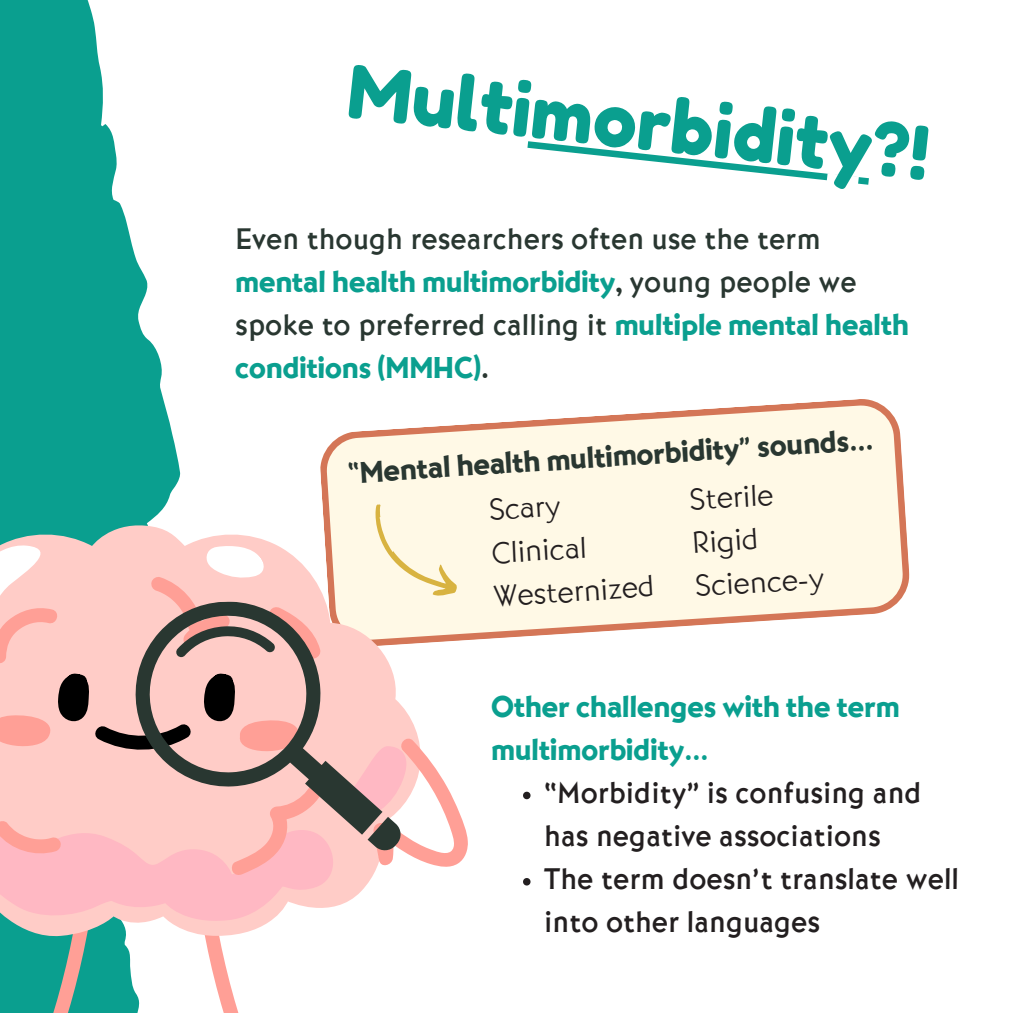
<style>
.page{position:relative;width:1013px;height:1013px;background:#fff}
.page>*{position:absolute;margin:0;border:0;box-sizing:border-box;transform-origin:0 0}
.t1{font:73.5px "Fredoka One";color:#0a9f8f}
.t2{font:500 31.25px/43.1px "Bernhard Got URW";color:#293731}
.t3{font:500 31.25px/43.1px "Bernhard Got URW";color:#231f20}
.t4{font:300 31.25px "Bernhard Got URW";color:#231f20}
.t5{font:31.25px/43.1px "Bernhard Got URW Hea";color:#0a9f8f}
.t6{font:31.25px "Bernhard Got URW Hea";color:#293731}
.s1{font-family:"Bernhard Got URW Hea";font-weight:400;color:#0a9f8f}
.s2{font-family:"Bernhard Got URW Hea";font-weight:400}
</style>
<div class="page">
<svg style="left:0;top:0;width:180px;height:1012px;fill:#0a9f8f"></svg>
<svg style="left:523px;top:791px;width:7px;height:8px"></svg>
<svg style="left:523px;top:878px;width:7px;height:7px"></svg>
<svg style="left:527px;top:141px;width:342px;height:44px"></svg>
<svg style="left:320px;top:399px;width:590px;height:244px;background:#fbf0df"></svg>
<svg style="left:355px;top:502px;width:109px;height:106px;background:#fbf3d8"></svg>
<svg style="left:205px;top:939px;width:33px;height:73px"></svg>
<svg style="left:1px;top:939px;width:89px;height:73px;background:#319f90"></svg>
<svg style="left:0;top:522px;width:422px;height:417px"></svg>
<svg style="left:0;top:798px;width:338px;height:127px;background:#fcc3c7"></svg>
<svg style="left:0;top:820px;width:62px;height:66px;background:#ffb6b9"></svg>
<svg style="left:231px;top:847px;width:98px;height:28px;background:#ffb4b9"></svg>
<svg style="left:122px;top:593px;width:261px;height:254px;background:#e6bbb5"></svg>
<svg style="left:0;top:542px;width:321px;height:214px;background:#dcb1ac"></svg>
<svg style="left:338px;top:734px;width:130px;height:134px"></svg>
<p class="t1" style="left:352px;top:47px;width:586px;rotate:6deg">Multimorbidity?!</p>
<p class="t2" style="left:235px;top:219px;width:675px">Even though researchers often use the term <span class="s1">mental health multimorbidity</span><span class="s2">,</span> young people we spoke to preferred calling it <span class="s1">multiple mental health conditions (MMHC)</span><span class="s2">.</span></p>
<p class="t6" style="left:347px;top:461px;width:527px;rotate:-4deg">“Mental health multimorbidity” sounds...</p>
<p class="t4" style="left:488px;top:497px;width:74px;rotate:-4deg">Scary</p>
<p class="t4" style="left:490px;top:540px;width:97px;rotate:-4deg">Clinical</p>
<p class="t4" style="left:493px;top:583px;width:162px;rotate:-4deg">Westernized</p>
<p class="t4" style="left:688px;top:487px;width:86px;rotate:-4deg">Sterile</p>
<p class="t4" style="left:691px;top:530px;width:68px;rotate:-4deg">Rigid</p>
<p class="t4" style="left:694px;top:573px;width:131px;rotate:-4deg">Science-y</p>
<p class="t5" style="left:491px;top:687px;width:410px">Other challenges with the term multimorbidity...</p>
<h1 class="t3" style="left:544px;top:773px;width:379px">“Morbidity” is confusing and has negative associations</h1>
<p class="t3" style="left:544px;top:859px;width:416px">The term doesn’t translate well into other languages</p>
</div>
